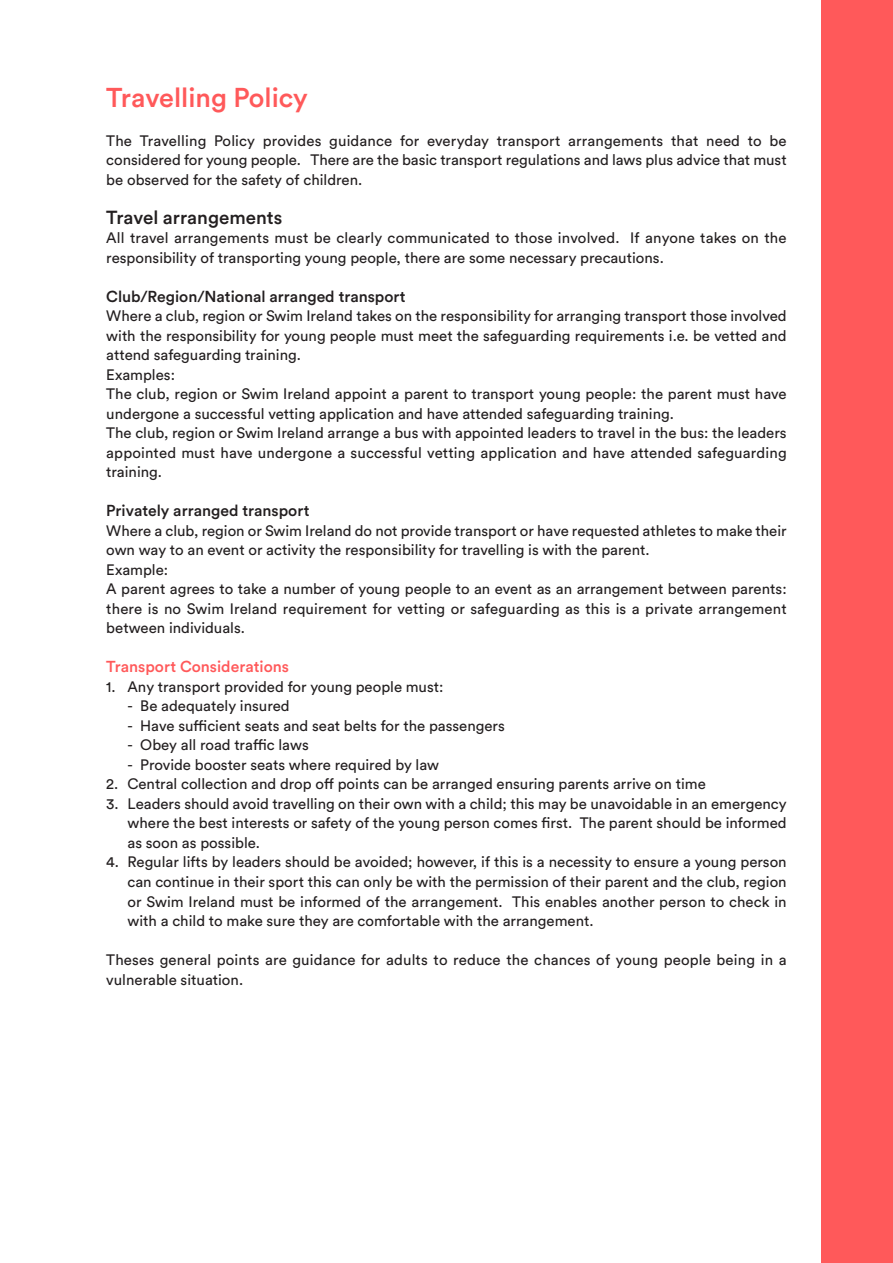
<style>
.page{position:relative;width:893px;height:1263px;background:#fff}
.page>*{position:absolute;margin:0;border:0;box-sizing:border-box;transform-origin:0 0}
.t1{font:500 27px "Circular Std";color:#ff595a}
.t2{font:500 18.75px "Circular Std";color:#231f20}
.t3{font:500 15.75px "Circular Std";color:#231f20}
.t4{font:500 15.75px "Circular Std";color:#ff595a}
.t5{font:15px/19.5px "Circular Std";color:#231f20}
</style>
<div class="page">
<div style="left:821px;top:0;width:72px;height:1263px;background:#ff595a"></div>
<h1 class="t1" style="left:106px;top:88px;width:203px">Travelling Policy</h1>
<p class="t5" style="left:106px;top:132px;width:682px;text-align:justify">The Travelling Policy provides guidance for everyday transport arrangements that need to be considered for young people. There are the basic transport regulations and laws plus advice that must be observed for the safety of children.</p>
<p class="t2" style="left:106px;top:211px;width:178px">Travel arrangements</p>
<p class="t5" style="left:106px;top:230px;width:682px">All travel arrangements must be clearly communicated to those involved. If anyone takes on the responsibility of transporting young people, there are some necessary precautions.</p>
<p class="t3" style="left:106px;top:291px;width:301px">Club/Region/National arranged transport</p>
<p class="t5" style="left:106px;top:308px;width:682px">Where a club, region or Swim Ireland takes on the responsibility for arranging transport those involved with the responsibility for young people must meet the safeguarding requirements i.e. be vetted and attend safeguarding training.<br>Examples:<br>The club, region or Swim Ireland appoint a parent to transport young people: the parent must have undergone a successful vetting application and have attended safeguarding training.<br>The club, region or Swim Ireland arrange a bus with appointed leaders to travel in the bus: the leaders appointed must have undergone a successful vetting application and have attended safeguarding training.</p>
<p class="t3" style="left:106px;top:505px;width:205px">Privately arranged transport</p>
<p class="t5" style="left:106px;top:522px;width:682px">Where a club, region or Swim Ireland do not provide transport or have requested athletes to make their own way to an event or activity the responsibility for travelling is with the parent.<br>Example:<br>A parent agrees to take a number of young people to an event as an arrangement between parents: there is no Swim Ireland requirement for vetting or safeguarding as this is a private arrangement between individuals.</p>
<p class="t4" style="left:106px;top:661px;width:184px">Transport Considerations</p>
<p class="t5" style="left:106px;top:678px;width:339px">1. Any transport provided for young people must:</p>
<p class="t5" style="left:128px;top:698px;width:164px">- Be adequately insured</p>
<p class="t5" style="left:128px;top:717px;width:379px">- Have sufficient seats and seat belts for the passengers</p>
<p class="t5" style="left:128px;top:737px;width:183px">- Obey all road traffic laws</p>
<p class="t5" style="left:128px;top:756px;width:313px">- Provide booster seats where required by law</p>
<p class="t5" style="left:106px;top:776px;width:601px">2. Central collection and drop off points can be arranged ensuring parents arrive on time</p>
<p class="t5" style="left:128px;top:795px;width:661px;text-align:justify;text-indent:-21px">3. Leaders should avoid travelling on their own with a child; this may be unavoidable in an emergency where the best interests or safety of the young person comes first. The parent should be informed as soon as possible.</p>
<p class="t5" style="left:128px;top:854px;width:661px;text-align:justify;text-indent:-21px">4. Regular lifts by leaders should be avoided; however, if this is a necessity to ensure a young person can continue in their sport this can only be with the permission of their parent and the club, region or Swim Ireland must be informed of the arrangement. This enables another person to check in with a child to make sure they are comfortable with the arrangement.</p>
<p class="t5" style="left:106px;top:951px;width:682px">Theses general points are guidance for adults to reduce the chances of young people being in a vulnerable situation.</p>
</div>
